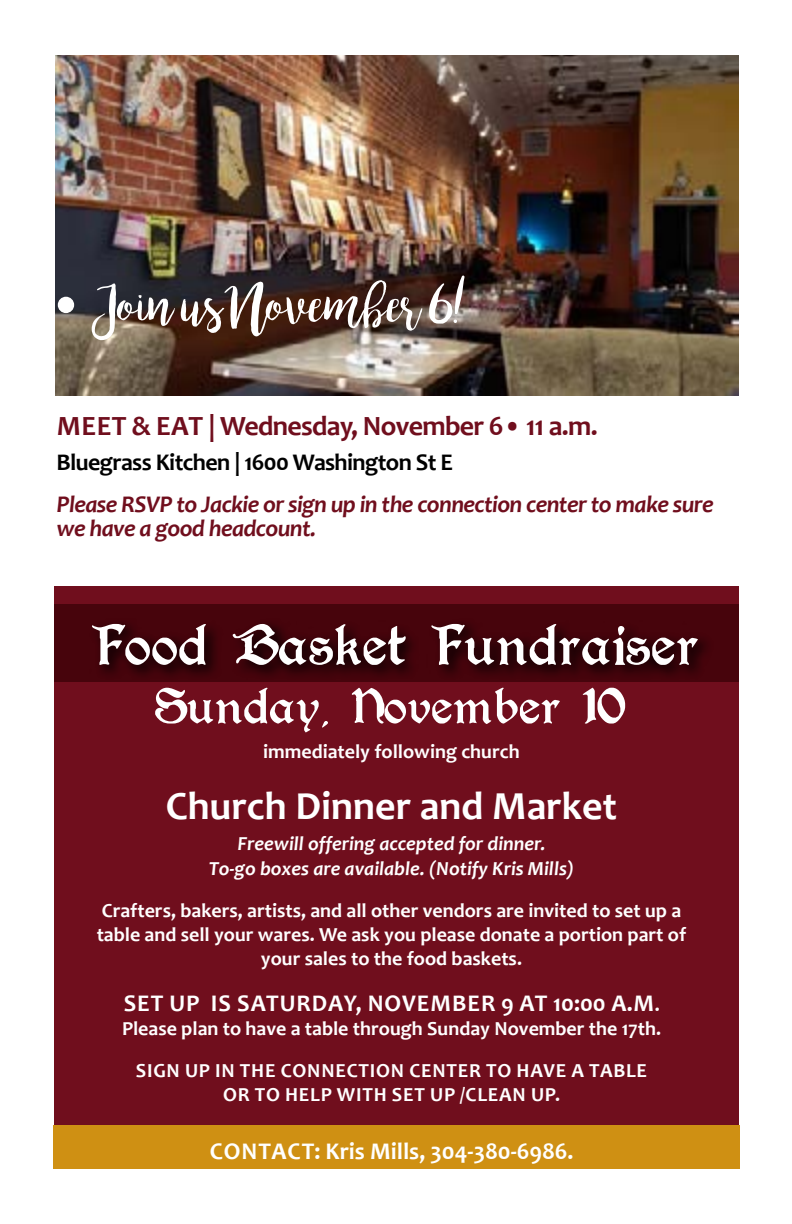
<style>
.page{position:relative;width:792px;height:1224px;background:#fff}
.page>*{position:absolute;margin:0;border:0;box-sizing:border-box;transform-origin:0 0}
.Poetry_scripture{font:64px "Augusta";color:#fff}
.Poetry_scripture-2{font:56px "Augusta";color:#fff}
.t1{font:52px "bromello";color:#fff}
.Poetry_scripture-3{font:700 40px "Candara";color:#fff}
.advent_Call{font:700 28px "Candara";letter-spacing:-.025em;color:#700e1d}
.advent_Call-2{font:italic 700 24px/24px "Candara";letter-spacing:-.025em;color:#700e1d}
.t2{font:700 24px "Candara";letter-spacing:.04em;color:#fff}
.advent_Call-3{font:700 24px "Candara";letter-spacing:-.025em;color:#000}
.t3{font:700 24px "Candara";color:#fff}
.Poetry_scripture-4{font:700 20px/24px "Candara";color:#fff;text-align:center}
.Poetry_scripture-5{font:italic 700 20px/25px "Candara";color:#fff;text-align:center}
.Poetry_scripture-6{font:700 20px/24px "Candara";letter-spacing:.04em;color:#fff;text-align:center}
.s1{font-family:"Cheddar Jack";font-size:84px}
.s2{font-size:20px}
</style>
<div class="page">
<div style="left:54px;top:586px;width:685px;height:582px;background:#700e1d"></div>
<div style="left:54px;top:605px;width:685px;height:77px;background:#47040c"></div>
<div style="left:88px;top:618px;width:628px;height:62px;background:#000;opacity:.91"></div>
<div style="left:53px;top:1125px;width:686px;height:43px;background:#cf9013"></div>
<img style="left:56px;top:55px;width:682px;height:340px">
<p class="t1" style="left:93px;top:273px;width:374px">Join us November 6<span class="s1">!</span></p>
<p class="advent_Call" style="left:57px;top:408px;width:543px">MEET &amp; EAT | Wednesday, November 6• 11 a.m.</p>
<p class="advent_Call-3" style="left:56px;top:447px;width:398px">Bluegrass Kitchen | 1600 Washington St E</p>
<p class="advent_Call-2" style="left:56px;top:492px;width:659px">Please RSVP to Jackie or sign up in the connection center to make sure we have a good headcount.</p>
<p class="Poetry_scripture" style="left:92px;top:609px;width:610px">Food Basket Fundraiser</p>
<p class="Poetry_scripture-2" style="left:155px;top:674px;width:474px">Sunday, November 10</p>
<p class="Poetry_scripture-4" style="left:263px;top:739px;width:258px">immediately following church</p>
<p class="Poetry_scripture-3" style="left:166px;top:780px;width:453px">Church Dinner and Market</p>
<p class="Poetry_scripture-5" style="left:209px;top:830px;width:367px">Freewill offering accepted for dinner.<br>To-go boxes are available. (Notify Kris Mills)</p>
<p class="Poetry_scripture-4" style="left:97px;top:898px;width:591px">Crafters, bakers, artists, and all other vendors are invited to set up a table and sell your wares. We ask you please donate a portion part of your sales to the food baskets.</p>
<p class="t2" style="left:124px;top:989px;width:537px">SET UP IS SATURDAY, NOVEMBER 9 AT 10:00 A.M<span class="s2">.</span></p>
<p class="Poetry_scripture-4" style="left:122px;top:1017px;width:541px">Please plan to have a table through Sunday November the 17th.</p>
<p class="Poetry_scripture-6" style="left:136px;top:1059px;width:513px">SIGN UP IN THE CONNECTION CENTER TO HAVE A TABLE<br>OR TO HELP WITH SET UP /CLEAN UP.</p>
<p class="t3" style="left:210px;top:1136px;width:365px">CONTACT: Kris Mills, 304-380-6986.</p>
</div>
